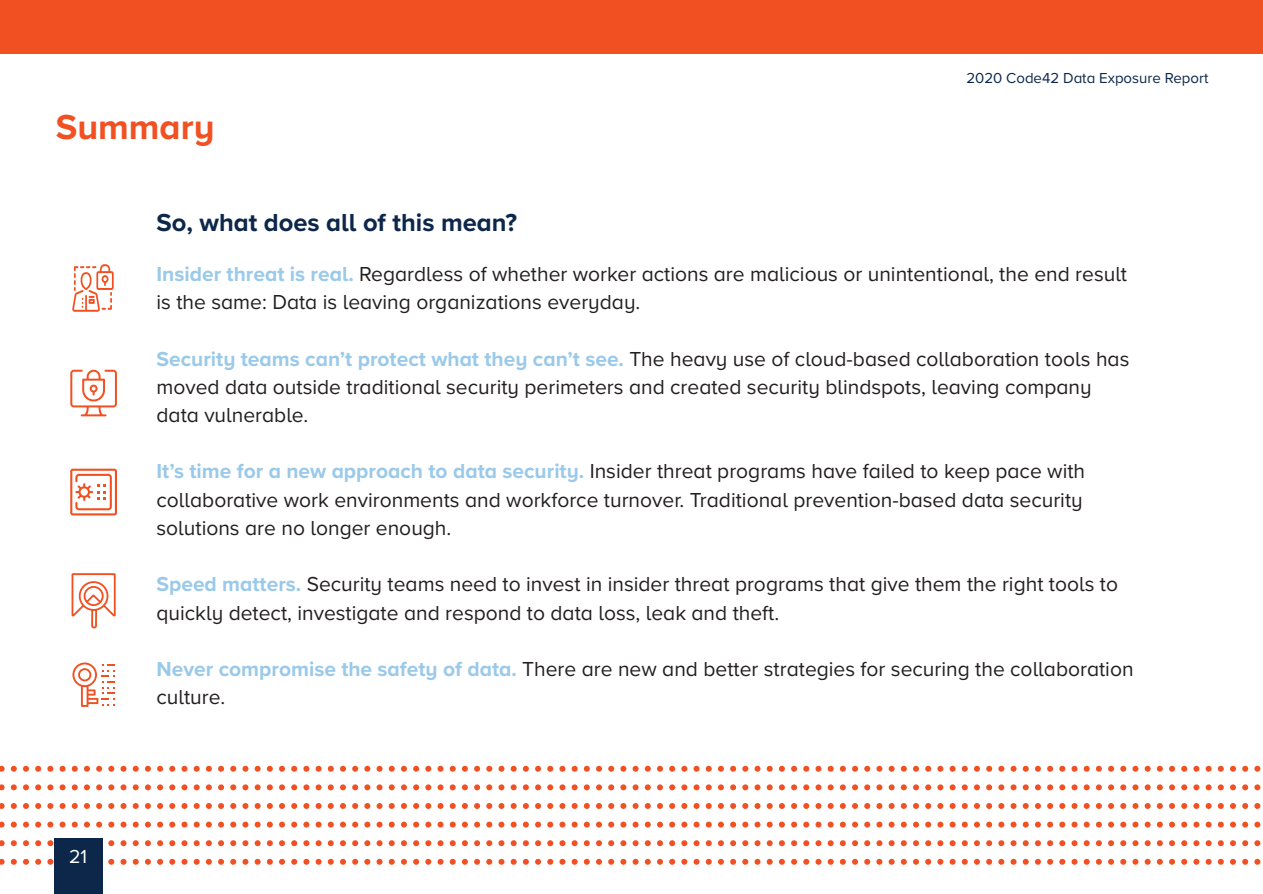
<style>
.page{position:relative;width:1263px;height:894px;background:#fff}
.page>*{position:absolute;margin:0;border:0;box-sizing:border-box;transform-origin:0 0}
.t1{font:700 36px "Proxima Nova A";color:#f15122}
.t2{font:700 25.5px "Proxima Nova A";color:#0c274a}
.t3{font:21px/28.2px "Proxima Nova A";color:#231f20}
.t4{font:19.5px "Proxima Nova A";color:#fff}
.t5{font:15px "Proxima Nova A";color:#0c274a}
.s1{font-weight:700;color:#9ac9e9}
</style>
<div class="page">
<svg style="left:0;top:803px;width:1261px;height:5px"></svg>
<svg style="left:0;top:765px;width:1261px;height:6px"></svg>
<svg style="left:0;top:839px;width:1261px;height:6px"></svg>
<svg style="left:0;top:821px;width:1261px;height:6px"></svg>
<svg style="left:0;top:784px;width:1261px;height:6px"></svg>
<svg style="left:0;top:858px;width:1261px;height:6px"></svg>
<svg style="left:71px;top:573px;width:45px;height:56px"></svg>
<svg style="left:70px;top:369px;width:47px;height:47px"></svg>
<svg style="left:70px;top:468px;width:47px;height:47px"></svg>
<svg style="left:72px;top:662px;width:43px;height:44px"></svg>
<svg style="left:72px;top:264px;width:42px;height:47px"></svg>
<div style="left:54px;top:838px;width:48px;height:55px;background:#0c274a"></div>
<div style="left:0;top:0;width:1263px;height:54px;background:#f15122"></div>
<h1 class="t1" style="left:56px;top:100px;width:160px">Summary</h1>
<p class="t2" style="left:156px;top:203px;width:362px">So, what does all of this mean?</p>
<p class="t5" style="left:966px;top:66px;width:243px">2020 Code42 Data Exposure Report</p>
<p class="t3" style="left:156px;top:259px;width:972px"><span class="s1">Insider threat is real.</span> Regardless of whether worker actions are malicious or unintentional, the end result is the same: Data is leaving organizations everyday.</p>
<p class="t3" style="left:156px;top:343px;width:974px"><span class="s1">Security teams can’t protect what they can’t see.</span> The heavy use of cloud-based collaboration tools has moved data outside traditional security perimeters and created security blindspots, leaving company data vulnerable.</p>
<p class="t4" style="left:69px;top:841px;width:20px">21</p>
<p class="t3" style="left:156px;top:456px;width:930px;text-align:justify"><span class="s1">It’s time for a new approach to data security.</span> Insider threat programs have failed to keep pace with collaborative work environments and workforce turnover. Traditional prevention-based data security solutions are no longer enough.</p>
<p class="t3" style="left:156px;top:569px;width:963px"><span class="s1">Speed matters.</span> Security teams need to invest in insider threat programs that give them the right tools to quickly detect, investigate and respond to data loss, leak and theft.</p>
<p class="t3" style="left:156px;top:653px;width:978px"><span class="s1">Never compromise the safety of data.</span> There are new and better strategies for securing the collaboration culture.</p>
</div>
